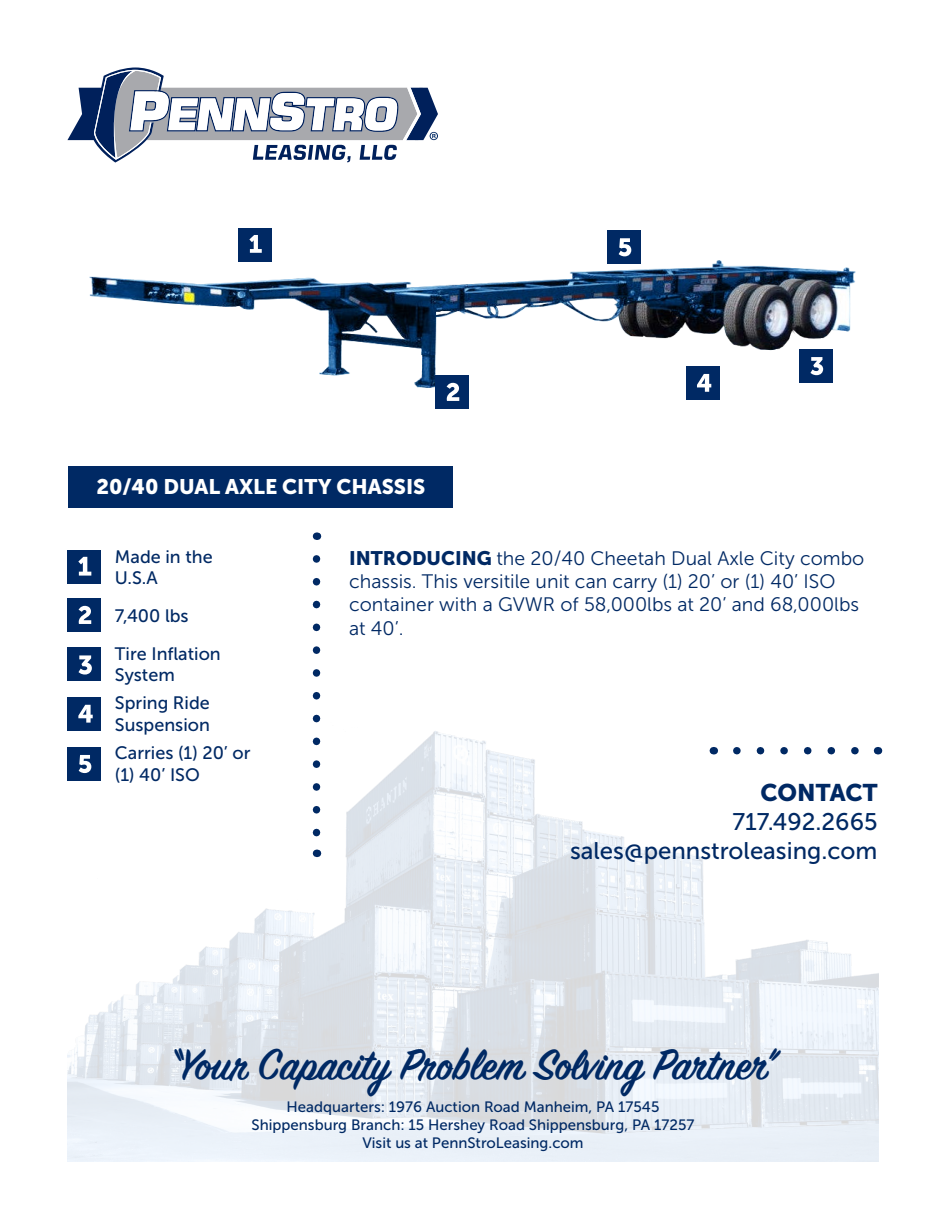
<style>
.page{position:relative;width:945px;height:1215px;background:#fff}
.page>*{position:absolute;margin:0;border:0;box-sizing:border-box;transform-origin:0 0}
.t1{font:600 48px "Sign Painter House Script";color:#002964}
.t2{font:24px "Museo Sans 500";color:#002964}
.t3{font:24px "Museo Sans 900";color:#002964}
.t4{font:21px "Museo Sans 900";color:#fff}
.t5{font:19.5px/23.4px "Museo Sans 300";color:#002964}
.t6{font:18px/21.6px "Museo Sans 500";color:#002964}
.t7{font:15px "Museo Sans 500";color:#002964}
.s1{font-family:"Museo Sans 900"}
</style>
<div class="page">
<img style="left:89px;top:260px;width:767px;height:128px">
<img style="left:67px;top:705px;width:812px;height:456px">
<svg style="left:67px;top:68px;width:371px;height:95px"></svg>
<div style="left:238px;top:228px;width:34px;height:33px;background:#002964"></div>
<svg style="left:249px;top:235px;width:13px;height:18px"></svg>
<div style="left:68px;top:550px;width:33px;height:34px;background:#002964"></div>
<svg style="left:78px;top:557px;width:13px;height:19px"></svg>
<div style="left:68px;top:598px;width:33px;height:34px;background:#002964"></div>
<svg style="left:79px;top:606px;width:12px;height:18px"></svg>
<div style="left:436px;top:375px;width:33px;height:34px;background:#002964"></div>
<svg style="left:447px;top:383px;width:12px;height:18px"></svg>
<div style="left:68px;top:647px;width:33px;height:34px;background:#002964"></div>
<svg style="left:79px;top:655px;width:13px;height:20px"></svg>
<div style="left:68px;top:747px;width:33px;height:34px;background:#002964"></div>
<svg style="left:79px;top:755px;width:12px;height:18px"></svg>
<div style="left:68px;top:697px;width:33px;height:34px;background:#002964"></div>
<svg style="left:78px;top:705px;width:15px;height:18px"></svg>
<div style="left:800px;top:349px;width:33px;height:34px;background:#002964"></div>
<svg style="left:810px;top:357px;width:13px;height:18px"></svg>
<div style="left:607px;top:230px;width:34px;height:34px;background:#002964"></div>
<svg style="left:619px;top:238px;width:12px;height:18px"></svg>
<div style="left:686px;top:366px;width:34px;height:34px;background:#002964"></div>
<svg style="left:697px;top:374px;width:14px;height:18px"></svg>
<svg style="left:313px;top:559px;width:7px;height:283px"></svg>
<div style="left:68px;top:466px;width:384px;height:42px;background:#002964"></div>
<svg style="left:737px;top:747px;width:129px;height:7px"></svg>
<p class="t4" style="left:96px;top:475px;width:331px">20/40 DUAL AXLE CITY CHASSIS</p>
<p class="t6" style="left:115px;top:546px;width:99px">Made in the</p>
<p class="t6" style="left:115px;top:567px;width:44px">U.S.A</p>
<p class="t6" style="left:115px;top:606px;width:75px">7,400 lbs</p>
<p class="t6" style="left:115px;top:643px;width:107px">Tire Inflation</p>
<p class="t6" style="left:115px;top:665px;width:61px">System</p>
<p class="t6" style="left:115px;top:692px;width:96px">Spring Ride</p>
<p class="t6" style="left:115px;top:714px;width:96px">Suspension</p>
<p class="t6" style="left:115px;top:742px;width:137px">Carries (1) 20’ or (1) 40’ ISO</p>
<p class="t5" style="left:349px;top:546px;width:517px"><span class="s1">INTRODUCING</span> the 20/40 Cheetah Dual Axle City combo chassis. This versitile unit can carry (1) 20’ or (1) 40’ ISO container with a GVWR of 58,000lbs at 20’ and 68,000lbs at 40’.</p>
<p class="t3" style="left:760px;top:779px;width:119px">CONTACT</p>
<p class="t2" style="left:732px;top:809px;width:147px">717.492.2665</p>
<p class="t2" style="left:570px;top:838px;width:309px">sales@pennstroleasing.com</p>
<p class="t1" style="left:167px;top:1036px;width:612px">“Your Capacity Problem Solving Partner”</p>
<p class="t7" style="left:287px;top:1098px;width:374px">Headquarters: 1976 Auction Road Manheim, PA 17545</p>
<p class="t7" style="left:252px;top:1116px;width:444px">Shippensburg Branch: 15 Hershey Road Shippensburg, PA 17257</p>
<p class="t7" style="left:362px;top:1134px;width:223px">Visit us at PennStroLeasing.com</p>
</div>
